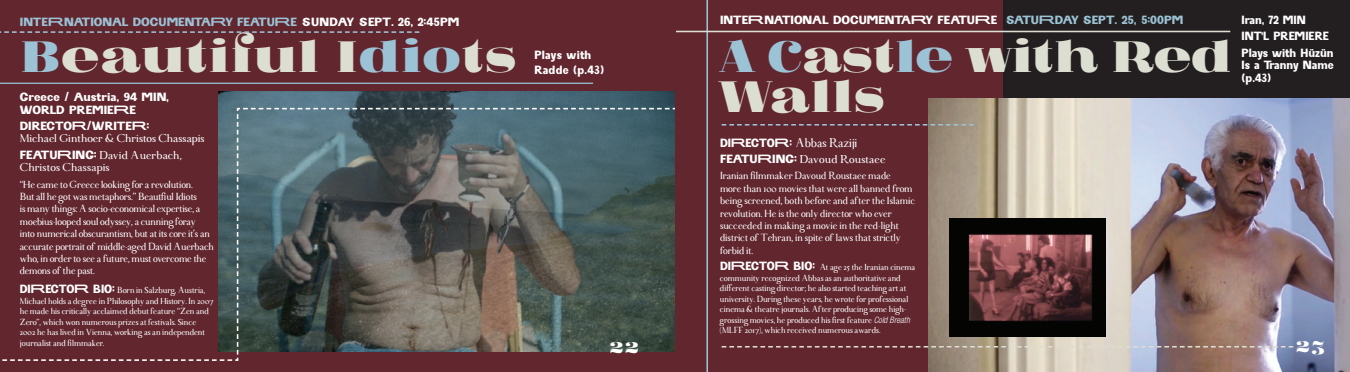
<style>
.page{position:relative;width:1350px;height:372px;background:#fff}
.page>*{position:absolute;margin:0;border:0;box-sizing:border-box;transform-origin:0 0}
.t1{font:42.5px/40px "Fat Flamingo 5";letter-spacing:-.02em;color:#ddded2}
.t2{font:42.5px "Fat Flamingo 5";color:#ddded2}
.t3{font:15px "Fat Flamingo 5";color:#fff}
.t4{font:12.5px "Monteros";color:#fff}
.t5{font:11.88px/12.5px "SELENAMARIN";color:#fff;scale:1.08 1}
.t6{font:11.88px/16.2px "SELENAMARIN";color:#fff}
.t7{font:11.88px "SELENAMARIN";color:#9cc2d5;scale:1.08 1}
.t8{font:11.88px/15px "SELENAMARIN";letter-spacing:.02em;color:#fff}
.t9{font:11.25px/16.2px "Monteros";letter-spacing:.005em;color:#fff;scale:1.08 1}
.t10{font:10.25px/12.4px "Monteros";letter-spacing:-.01em;color:#fff}
.t11{font:8.75px/10.5px "Monteros";color:#fff}
.s1{font-family:"SELENAMARIN Width 2"}
.s2{color:#9cc2d5}
.s3{font-family:"SELENAMARIN Width 2";color:#9cc2d5}
.s4{font-family:"SELENAMARIN";font-size:11.88px}
.s5{font-family:"SELENAMARIN Width 2";font-size:11.88px}
.s6{color:#fff}
.s7{font-family:"SELENAMARIN Width 2";color:#fff}
.s8{font-family:"Helvetica Neue";font-weight:300;font-style:italic;font-stretch:condensed}
</style>
<div class="page">
<div style="left:675px;top:0;width:675px;height:371px;background:#61262e"></div>
<div style="left:1003px;top:0;width:347px;height:371px;background:#231f20"></div>
<img style="left:929px;top:99px;width:421px;height:272px">
<svg style="left:722px;top:345px;width:571px;height:2px"></svg>
<hr style="left:706px;top:0;width:2px;height:371px;background:#9cc2d5">
<hr style="left:676px;top:31px;width:554px;height:1px;background:#ddded2">
<svg style="left:722px;top:124px;width:252px;height:1px"></svg>
<div style="left:0;top:0;width:676px;height:371px;background:#61262e"></div>
<img style="left:219px;top:92px;width:455px;height:15px">
<hr style="left:0;top:82px;width:593px;height:2px;background:#9cc2d5">
<svg style="left:0;top:31px;width:419px;height:2px"></svg>
<svg style="left:2px;top:107px;width:673px;height:254px"></svg>
<img style="left:950px;top:218px;width:156px;height:118px">
<h3 class="t7" style="left:20px;top:15px;width:114px">INTE<span class="s1">R</span>NATIONAL DOC</h3>
<h3 class="t5" style="left:159px;top:16px;width:271px"><span class="s2">UMENTA</span><span class="s3">RY</span> <span class="s2">FEATU</span><span class="s3">R</span><span class="s2">E</span> SUNDAY SEPT. 26, 2:45PM</h3>
<h1 class="t2" style="left:20px;top:31px;width:499px"><span class="s2">B</span>eautiful I<span class="s2">dio</span>ts</h1>
<h3 class="t5" style="left:20px;top:90px;width:140px">GREECE / AUSTRIA, 94 MIN,<br>WORLD</h3>
<h3 class="t5" style="left:20px;top:101px;width:122px;line-height:16.2px;text-indent:49px">PREMIE<span class="s1">R</span>E<br>DIRECTO<span class="s1">R</span>/WRITE<span class="s1">R</span>:</h3>
<p class="t9" style="left:20px;top:130px;width:172px">Michael Ginthoer &amp; Christos Chassapis<br><span class="s4">FEATU</span><span class="s5">R</span><span class="s4">ING:</span> David Auerbach,</p>
<p class="t9" style="left:20px;top:159px;width:85px">Christos Chassapis</p>
<p class="t10" style="left:20px;top:178px;width:195px">“He came to Greece looking for a revolution.<br>But all he got was metaphors.” Beautfiul Idiots<br>is many things: A socio-economical expertise, a moebius-looped soul odyssey, a cunning foray into numerical obscurantism, but at its core it’s an accurate portrait of middle-aged David Auerbach who, in order to see a future, must overcome the demons of the past.</p>
<p class="t11" style="left:20px;top:285px;width:195px"><span class="s4">DI</span><span class="s5">R</span><span class="s4">ECTO</span><span class="s5">R</span> <span class="s4">BIO:</span> Born in Salzburg, Austria, Michael holds a degree in Philosophy and History. In 2007 he made his critically acclaimed debut feature “Zen and Zero”, which won numerous prizes at festivals. Since 2002 he has lived in Vienna, working as an independent journalist and filmmaker.</p>
<h3 class="t8" style="left:534px;top:47px;width:71px">PLAYS WITH<br>RADDE (P.43)</h3>
<h2 class="t3" style="left:610px;top:338px;width:31px">22</h2>
<h3 class="t5" style="left:720px;top:13px;width:114px">INTE<span class="s1">R</span>NATIONAL DOC</h3>
<h3 class="t7" style="left:859px;top:13px;width:293px"><span class="s6">UMENTA</span><span class="s7">RY</span> <span class="s6">FEATU</span><span class="s7">R</span><span class="s6">E</span> SATU<span class="s1">R</span>DAY SEPT. 25, 5:00PM</h3>
<h1 class="t1" style="left:720px;top:38px;width:513px"><span class="s2">A C</span>ast<span class="s2">le</span> with Red<br>Walls</h1>
<h3 class="t4" style="left:720px;top:135px;width:139px"><span class="s4">DI</span><span class="s5">R</span><span class="s4">ECTO</span><span class="s5">R</span><span class="s4">:</span> Abbas Raziji</h3>
<p class="t9" style="left:720px;top:151px;width:155px"><span class="s4">FEATU</span><span class="s5">R</span><span class="s4">ING:</span> Davoud Roustaee</p>
<p class="t10" style="left:720px;top:170px;width:197px">Iranian filmmaker Davoud Roustaee made<br>more than 100 movies that were all banned from being screened, both before and after the Islamic revolution. He is the only director who ever succeeded in making a movie in the red-light district of Tehran, in spite of laws that strictly forbid it.</p>
<p class="t11" style="left:720px;top:262px;width:197px"><span class="s4">DI</span><span class="s5">R</span><span class="s4">ECTO</span><span class="s5">R</span> <span class="s4">BIO:</span> At age 25 the Iranian cinema community recognized Abbas as an authoritative and different casting director; he also started teaching art at university. During these years, he wrote for professional cinema &amp; theatre journals. After producing some high&shy;grossing movies, he produced his first feature <span class="s8">Cold Breath </span>(MLFF 2017), which received numerous awards.</p>
<h3 class="t6" style="left:1242px;top:12px;width:94px">IRAN, 72 MIN<br>INT’L PREMIERE<br>PLAYS WITH HÜZÜN</h3>
<h3 class="t6" style="left:1242px;top:59px;width:94px;line-height:12.5px">IS A TRANNY NAME (P.43)</h3>
<h2 class="t3" style="left:1296px;top:337px;width:30px">23</h2>
</div>
